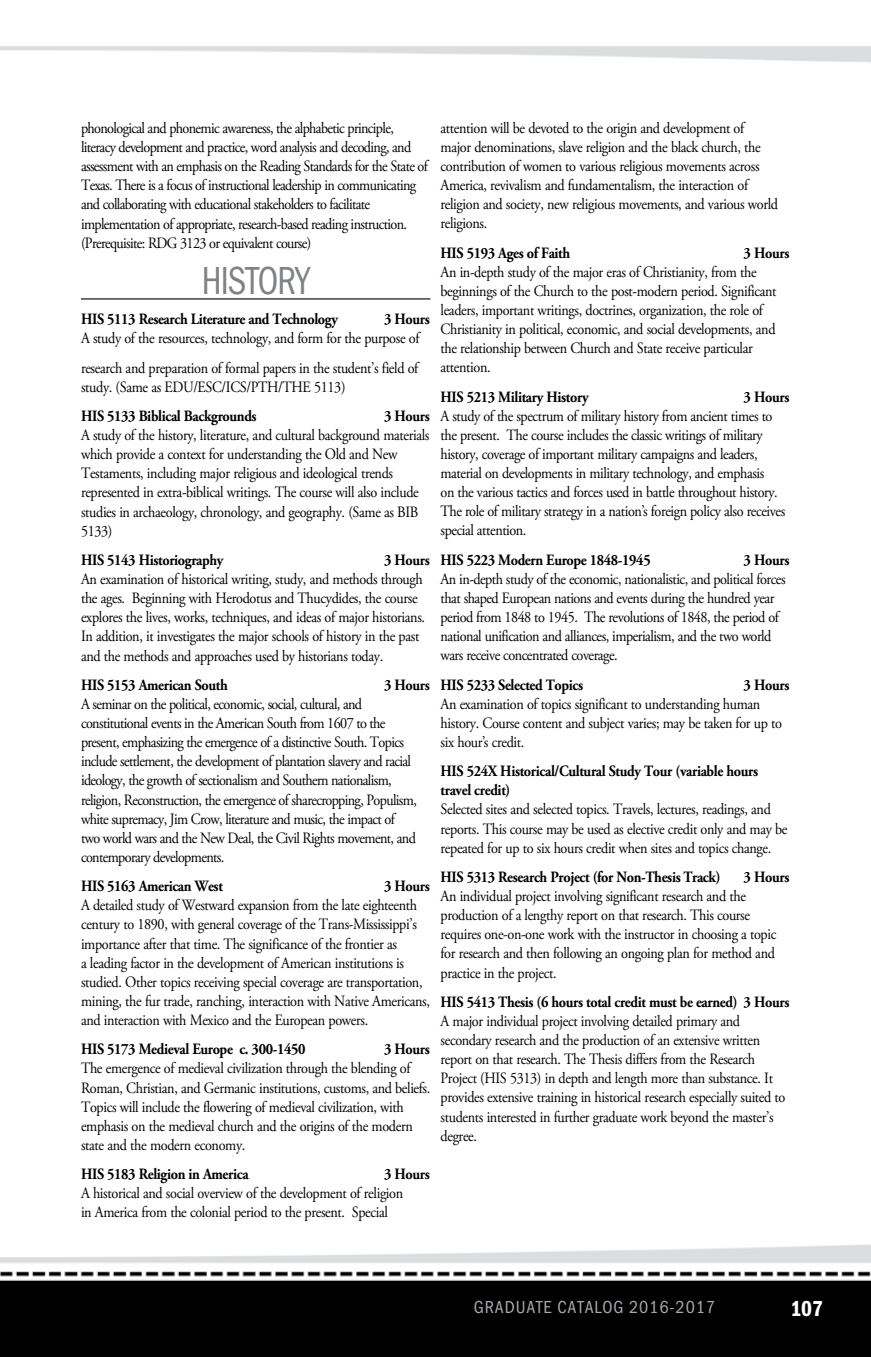
<style>
.page{position:relative;width:871px;height:1357px;background:#fff}
.page>*{position:absolute;margin:0;border:0;box-sizing:border-box;transform-origin:0 0}
.t1{font:40.5px "Franklin Gothic URW Con Boo";letter-spacing:-.025em;color:#808285;scale:.9 1}
.t2{font:22.5px "Franklin Gothic URW Con Dem";color:#fff;scale:.95 1}
.t3{font:18px "Franklin Gothic URW Con Boo";letter-spacing:.05em;color:#a7a9ac}
.t4{font:15.75px/19.1px "Adobe Garamond Pro";letter-spacing:-.025em;color:#000;scale:.9 1}
.t5{font:15.75px/19.1px "Adobe Garamond Pro";letter-spacing:-.045em;color:#000;scale:.9 1}
.t6{font:700 15.75px/19.1px "Adobe Garamond Pro";letter-spacing:-.025em;color:#000;scale:.9 1}
</style>
<div class="page">
<img style="left:0;top:46px;width:871px;height:1311px">
<hr style="left:81px;top:298px;width:349px;height:1px;background:#000">
<p class="t5" style="left:81px;top:119px;width:387px">phonological and phonemic awareness, the alphabetic principle, literacy development and practice, word analysis and decoding, and assessment with an emphasis on the Reading Standards for the State of Texas. There is a focus of instructional leadership in communicating and collaborating with educational stakeholders to facilitate implementation of appropriate, research-based reading instruction. (Prerequisite: RDG 3123 or equivalent course)</p>
<h1 class="t1" style="left:202px;top:255px;width:121px">HISTORY</h1>
<p class="t6" style="left:81px;top:310px;width:287px">HIS 5113 Research Literature and Technology</p>
<p class="t6" style="left:384px;top:310px;width:52px">3 Hours</p>
<p class="t4" style="left:81px;top:324px;width:378px;line-height:29.2px">A study of the resources, technology, and form for the purpose of research and preparation of formal papers in the student’s field of</p>
<p class="t4" style="left:81px;top:378px;width:295px">study. (Same as EDU/ESC/ICS/PTH/THE 5113)</p>
<p class="t6" style="left:81px;top:407px;width:197px">HIS 5133 Biblical Backgrounds</p>
<p class="t6" style="left:384px;top:407px;width:52px">3 Hours</p>
<p class="t4" style="left:81px;top:426px;width:389px">A study of the history, literature, and cultural background materials which provide a context for understanding the Old and New Testaments, including major religious and ideological trends represented in extra-biblical writings. The course will also include studies in archaeology, chronology, and geography. (Same as BIB 5133)</p>
<p class="t6" style="left:81px;top:551px;width:160px">HIS 5143 Historiography</p>
<p class="t6" style="left:384px;top:551px;width:52px">3 Hours</p>
<p class="t4" style="left:81px;top:570px;width:384px">An examination of historical writing, study, and methods through the ages. Beginning with Herodotus and Thucydides, the course explores the lives, works, techniques, and ideas of major historians.<br>In addition, it investigates the major schools of history in the past and the methods and approaches used by historians today.</p>
<p class="t6" style="left:81px;top:675px;width:165px">HIS 5153 American South</p>
<p class="t6" style="left:384px;top:675px;width:52px">3 Hours</p>
<p class="t5" style="left:81px;top:695px;width:375px">A seminar on the political, economic, social, cultural, and constitutional events in the American South from 1607 to the present, emphasizing the emergence of a distinctive South. Topics include settlement, the development of plantation slavery and racial ideology, the growth of sectionalism and Southern nationalism, religion, Reconstruction, the emergence of sharecropping, Populism, white supremacy, Jim Crow, literature and music, the impact of two world wars and the New Deal, the Civil Rights movement, and contemporary developments.</p>
<p class="t6" style="left:81px;top:877px;width:159px">HIS 5163 American West</p>
<p class="t6" style="left:384px;top:877px;width:52px">3 Hours</p>
<p class="t4" style="left:81px;top:896px;width:389px">A detailed study of Westward expansion from the late eighteenth century to 1890, with general coverage of the Trans-Mississippi’s importance after that time. The significance of the frontier as<br>a leading factor in the development of American institutions is studied. Other topics receiving special coverage are transportation, mining, the fur trade, ranching, interaction with Native Americans, and interaction with Mexico and the European powers.</p>
<p class="t6" style="left:81px;top:1040px;width:251px">HIS 5173 Medieval Europe c. 300-1450</p>
<p class="t6" style="left:384px;top:1040px;width:52px">3 Hours</p>
<p class="t4" style="left:81px;top:1059px;width:390px">The emergence of medieval civilization through the blending of Roman, Christian, and Germanic institutions, customs, and beliefs.<br>Topics will include the flowering of medieval civilization, with emphasis on the medieval church and the origins of the modern state and the modern economy.</p>
<p class="t6" style="left:81px;top:1165px;width:188px">HIS 5183 Religion in America</p>
<p class="t6" style="left:384px;top:1165px;width:52px">3 Hours</p>
<p class="t4" style="left:81px;top:1184px;width:359px">A historical and social overview of the development of religion in America from the colonial period to the present. Special</p>
<p class="t4" style="left:440px;top:119px;width:377px">attention will be devoted to the origin and development of major denominations, slave religion and the black church, the contribution of women to various religious movements across America, revivalism and fundamentalism, the interaction of religion and society, new religious movements, and various world religions.</p>
<p class="t6" style="left:440px;top:243px;width:146px">HIS 5193 Ages of Faith</p>
<p class="t6" style="left:743px;top:243px;width:52px">3 Hours</p>
<p class="t4" style="left:440px;top:263px;width:375px">An in-depth study of the major eras of Christianity, from the beginnings of the Church to the post-modern period. Significant leaders, important writings, doctrines, organization, the role of Christianity in political, economic, and social developments, and the relationship between Church and State receive particular attention.</p>
<p class="t6" style="left:440px;top:387px;width:166px">HIS 5213 Military History</p>
<p class="t6" style="left:743px;top:387px;width:52px">3 Hours</p>
<p class="t4" style="left:440px;top:407px;width:384px">A study of the spectrum of military history from ancient times to the present. The course includes the classic writings of military history, coverage of important military campaigns and leaders, material on developments in military technology, and emphasis<br>on the various tactics and forces used in battle throughout history.<br>The role of military strategy in a nation’s foreign policy also receives special attention.</p>
<p class="t6" style="left:440px;top:550px;width:235px">HIS 5223 Modern Europe 1848-1945</p>
<p class="t6" style="left:743px;top:550px;width:52px">3 Hours</p>
<p class="t4" style="left:440px;top:570px;width:385px">An in-depth study of the economic, nationalistic, and political forces that shaped European nations and events during the hundred year period from 1848 to 1945. The revolutions of 1848, the period of national unification and alliances, imperialism, and the two world wars receive concentrated coverage.</p>
<p class="t6" style="left:440px;top:675px;width:160px">HIS 5233 Selected Topics</p>
<p class="t6" style="left:743px;top:675px;width:52px">3 Hours</p>
<p class="t4" style="left:440px;top:695px;width:381px">An examination of topics significant to understanding human history. Course content and subject varies; may be taken for up to six hour’s credit.</p>
<p class="t6" style="left:440px;top:762px;width:354px">HIS 524X Historical/Cultural Study Tour (variable hours travel credit)</p>
<p class="t4" style="left:440px;top:800px;width:387px">Selected sites and selected topics. Travels, lectures, readings, and reports. This course may be used as elective credit only and may be repeated for up to six hours credit when sites and topics change.</p>
<p class="t6" style="left:440px;top:868px;width:312px">HIS 5313 Research Project (for Non-Thesis Track)</p>
<p class="t6" style="left:743px;top:868px;width:52px">3 Hours</p>
<p class="t4" style="left:440px;top:887px;width:375px">An individual project involving significant research and the production of a lengthy report on that research. This course requires one-on-one work with the instructor in choosing a topic for research and then following an ongoing plan for method and practice in the project.</p>
<p class="t6" style="left:440px;top:992px;width:389px">HIS 5413 Thesis (6 hours total credit must be earned) 3 Hours</p>
<p class="t4" style="left:440px;top:1012px;width:385px">A major individual project involving detailed primary and secondary research and the production of an extensive written report on that research. The Thesis differs from the Research Project (HIS 5313) in depth and length more than substance. It provides extensive training in historical research especially suited to students interested in further graduate work beyond the master’s degree.</p>
<p class="t3" style="left:474px;top:1295px;width:243px">GRADUATE CATALOG 2016-2017</p>
<h2 class="t2" style="left:790px;top:1293px;width:36px">107</h2>
</div>
